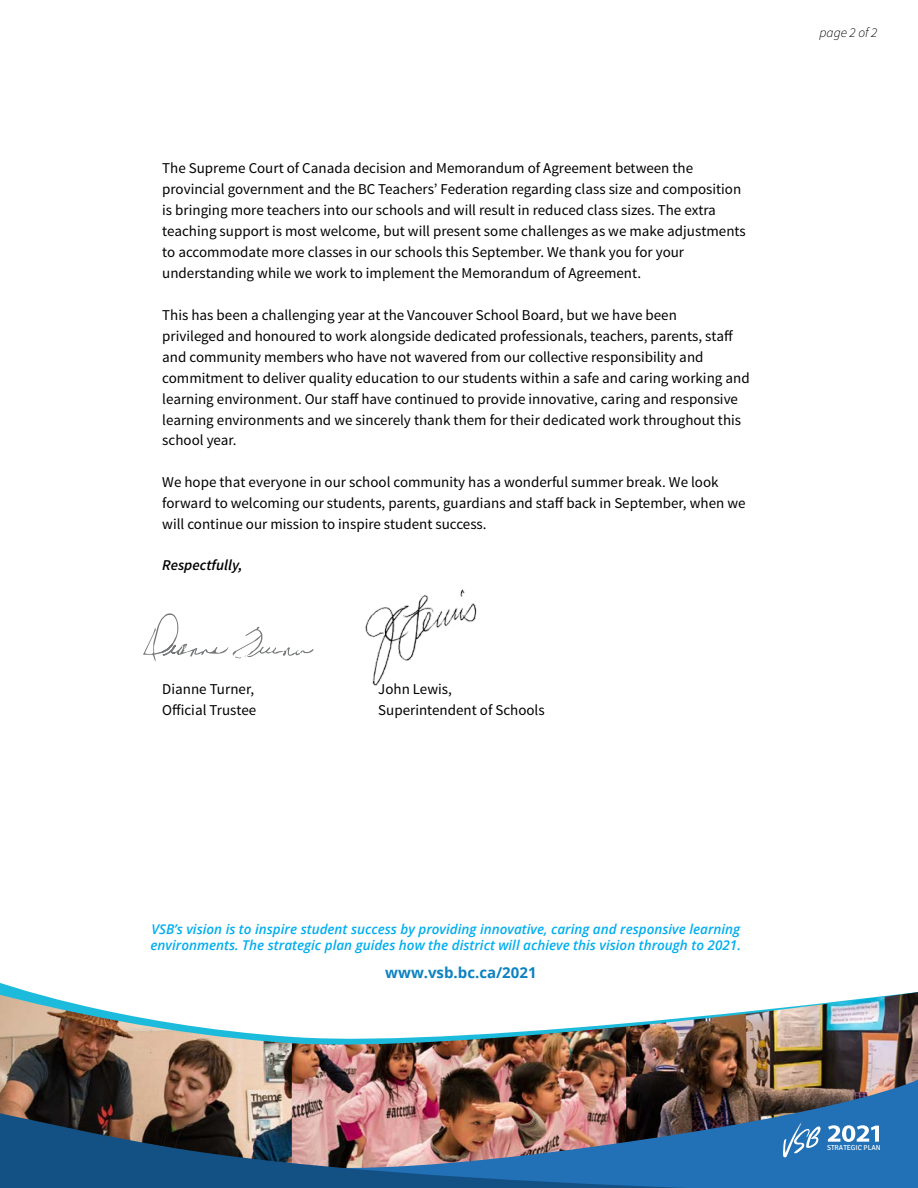
<style>
.page{position:relative;width:918px;height:1188px;background:#fff}
.page>*{position:absolute;margin:0;border:0;box-sizing:border-box;transform-origin:0 0}
.t1{font:15px/21px "Source Sans Pro";color:#000}
.t2{font:700 15px "Open Sans";color:#0c82c2}
.t3{font:italic 600 15px "Source Sans Pro";color:#000}
.t4{font:italic 600 13.5px/16.2px "Open Sans";color:#00aeef}
.t5{font:italic 300 13.5px "Source Sans Pro";color:#000}
.t6{font:7.2px "Signika";color:#fff}
</style>
<div class="page">
<img style="left:583px;top:992px;width:335px;height:84px">
<img style="left:0;top:995px;width:292px;height:117px">
<img style="left:292px;top:1027px;width:334px;height:49px">
<img style="left:9px;top:1076px;width:909px;height:36px">
<img style="left:0;top:1112px;width:918px;height:76px">
<svg style="left:783px;top:1122px;width:38px;height:35px"></svg>
<svg style="left:828px;top:1125px;width:51px;height:17px"></svg>
<svg style="left:143px;top:613px;width:170px;height:49px"></svg>
<img style="left:365px;top:589px;width:112px;height:97px">
<p class="t1" style="left:162px;top:158px;width:585px">The Supreme Court of Canada decision and Memorandum of Agreement between the provincial government and the BC Teachers’ Federation regarding class size and composition is bringing more teachers into our schools and will result in reduced class sizes. The extra teaching support is most welcome, but will present some challenges as we make adjustments to accommodate more classes in our schools this September. We thank you for your understanding while we work to implement the Memorandum of Agreement.</p>
<p class="t1" style="left:162px;top:304px;width:589px">This has been a challenging year at the Vancouver School Board, but we have been<br>privileged and honoured to work alongside dedicated professionals, teachers, parents, staff and community members who have not wavered from our collective responsibility and commitment to deliver quality education to our students within a safe and caring working and learning environment. Our staff have continued to provide innovative, caring and responsive learning environments and we sincerely thank them for their dedicated work throughout this school year.</p>
<p class="t1" style="left:162px;top:472px;width:585px">We hope that everyone in our school community has a wonderful summer break. We look forward to welcoming our students, parents, guardians and staff back in September, when we will continue our mission to inspire student success.</p>
<p class="t3" style="left:162px;top:556px;width:82px">Respectfully,</p>
<p class="t1" style="left:162px;top:679px;width:93px">Dianne Turner,</p>
<p class="t1" style="left:378px;top:679px;width:75px">John Lewis,</p>
<p class="t1" style="left:162px;top:700px;width:95px">Official Trustee</p>
<p class="t1" style="left:378px;top:700px;width:168px">Superintendent of Schools</p>
<p class="t5" style="left:820px;top:24px;width:59px">page 2 of 2</p>
<p class="t4" style="left:151px;top:921px;width:592px">VSB’s vision is to inspire student success by providing innovative, caring and responsive learning environments. The strategic plan guides how the district will achieve this vision through to 2021.</p>
<p class="t2" style="left:385px;top:962px;width:153px">www.vsb.bc.ca/2021</p>
<p class="t6" style="left:827px;top:1143px;width:55px">STRATEGIC PLAN</p>
</div>
